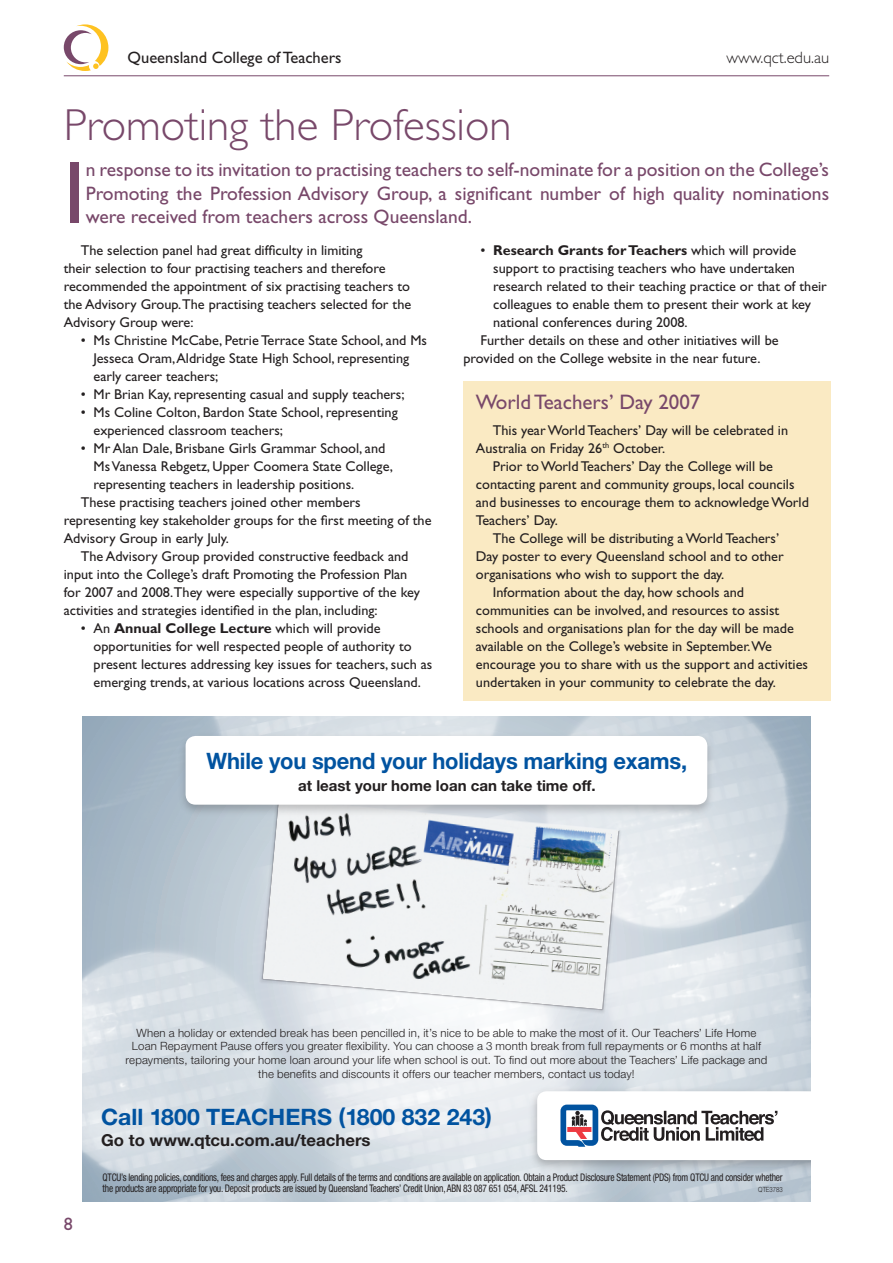
<style>
.page{position:relative;width:893px;height:1263px;background:#fff}
.page>*{position:absolute;margin:0;border:0;box-sizing:border-box;transform-origin:0 0}
.intro{font:88.05px "Gill Sans";color:#78486a}
.head_2{font:300 45px "Gill Sans";color:#78486a}
.t1{font:700 22.65px "Helvetica Neue";letter-spacing:-.01em;color:#0153a0}
.head_3{font:21px "Gill Sans";color:#78486a}
.intro-2{font:19.5px/23.4px "Gill Sans";color:#78486a;text-align:justify}
.t2{font:700 16.5px "Helvetica Neue";color:#231f20}
.t3{font:16.5px "Gill Sans";color:#231f20}
.t4{font:300 16.5px "Gill Sans";color:#231f20}
.t5{font:700 15.15px "Helvetica Neue";color:#231f20}
.body_txt_gill{font:14.25px/18px "Gill Sans";color:#231f20}
.bullets_gill{font:14.25px/18px "Gill Sans";color:#231f20}
.t6{font:300 11.4px/13.6px "Helvetica Neue";letter-spacing:.015em;color:#231f20;text-align:center}
.t7{font:condensed 10.5px/11.4px "Helvetica Neue";letter-spacing:-.02em;color:#231f20;scale:.9 1}
.t8{font:300 7.2px "Helvetica Neue";color:#231f20;scale:.84 1}
.s1{font-weight:700}
</style>
<div class="page">
<hr style="left:64px;top:75px;width:765px;height:1px;background:#78486a">
<svg style="left:64px;top:24px;width:44px;height:47px"></svg>
<div style="left:463px;top:382px;width:368px;height:319px;background:#faeac3"></div>
<svg style="left:83px;top:716px;width:727px;height:485px"></svg>
<div style="left:527px;top:1086px;width:283px;height:88px;background:#231f20;opacity:.3"></div>
<svg style="left:537px;top:1091px;width:273px;height:69px"></svg>
<img style="left:216px;top:818px;width:446px;height:217px">
<div style="left:177px;top:730px;width:540px;height:88px;background:#231f20;opacity:.25"></div>
<div style="left:186px;top:736px;width:521px;height:69px;background:#fff;border-radius:10px"></div>
<p class="t3" style="left:128px;top:48px;width:216px">Queensland College of Teachers</p>
<p class="t4" style="left:726px;top:49px;width:104px">www.qct.edu.au</p>
<p class="head_2" style="left:64px;top:100px;width:449px">Promoting the Profession</p>
<p class="intro" style="left:64px;top:143px;width:24px">I</p>
<p class="intro-2" style="left:86px;top:158px;width:745px">n response to its invitation to practising teachers to self-nominate for a position on the College’s Promoting the Profession Advisory Group, a significant number of high quality nominations were received from teachers across Queensland.</p>
<p class="body_txt_gill" style="left:64px;top:241px;width:349px;text-indent:17px">The selection panel had great difficulty in limiting<br>their selection to four practising teachers and therefore recommended the appointment of six practising teachers to the Advisory Group.The practising teachers selected for the Advisory Group were:</p>
<p class="bullets_gill" style="left:94px;top:331px;width:335px;text-indent:-13px">• Ms Christine McCabe, Petrie Terrace State School, and Ms<br>Jesseca Oram, Aldridge State High School, representing early career teachers;</p>
<p class="bullets_gill" style="left:81px;top:385px;width:325px">• Mr Brian Kay, representing casual and supply teachers;</p>
<p class="bullets_gill" style="left:94px;top:403px;width:306px;text-indent:-13px">• Ms Coline Colton, Bardon State School, representing experienced classroom teachers;</p>
<p class="bullets_gill" style="left:94px;top:439px;width:301px;text-indent:-13px">• Mr Alan Dale, Brisbane Girls Grammar School, and<br>Ms Vanessa Rebgetz, Upper Coomera State College, representing teachers in leadership positions.</p>
<p class="body_txt_gill" style="left:64px;top:493px;width:369px;text-indent:17px">These practising teachers joined other members representing key stakeholder groups for the first meeting of the<br>Advisory Group in early July.</p>
<p class="body_txt_gill" style="left:64px;top:547px;width:358px;text-indent:17px">The Advisory Group provided constructive feedback and input into the College’s draft Promoting the Profession Plan for 2007 and 2008.They were especially supportive of the key activities and strategies identified in the plan, including:</p>
<p class="bullets_gill" style="left:94px;top:619px;width:340px;text-indent:-13px">• An <span class="s1">Annual College Lecture</span> which will provide opportunities for well respected people of authority to present lectures addressing key issues for teachers, such as emerging trends, at various locations across Queensland.</p>
<p class="bullets_gill" style="left:493px;top:241px;width:335px;text-indent:-13px">• <span class="s1">Research Grants for Teachers</span> which will provide support to practising teachers who have undertaken research related to their teaching practice or that of their colleagues to enable them to present their work at key national conferences during 2008.</p>
<p class="body_txt_gill" style="left:463px;top:331px;width:317px;text-indent:17px">Further details on these and other initiatives will be provided on the College website in the near future.</p>
<p class="head_3" style="left:476px;top:390px;width:226px">World Teachers’ Day 2007</p>
<p class="body_txt_gill" style="left:476px;top:421px;width:314px;text-indent:17px">This year World Teachers’ Day will be celebrated in<br>Australia on Friday 26<sup>th</sup> October.</p>
<p class="body_txt_gill" style="left:476px;top:457px;width:335px;text-indent:17px">Prior to World Teachers’ Day the College will be contacting parent and community groups, local councils and businesses to encourage them to acknowledge World Teachers’ Day.</p>
<p class="body_txt_gill" style="left:476px;top:529px;width:309px;text-indent:17px">The College will be distributing a World Teachers’<br>Day poster to every Queensland school and to other organisations who wish to support the day.</p>
<p class="body_txt_gill" style="left:476px;top:583px;width:334px;text-indent:17px">Information about the day, how schools and communities can be involved, and resources to assist schools and organisations plan for the day will be made available on the College’s website in September.We encourage you to share with us the support and activities undertaken in your community to celebrate the day.</p>
<p class="t1" style="left:207px;top:747px;width:482px">While you spend your holidays marking exams,</p>
<p class="t5" style="left:298px;top:776px;width:299px">at least your home loan can take time off.</p>
<p class="t6" style="left:126px;top:1025px;width:643px">When a holiday or extended break has been pencilled in, it’s nice to be able to make the most of it. Our Teachers’ Life Home Loan Repayment Pause offers you greater flexibility. You can choose a 3 month break from full repayments or 6 months at half repayments, tailoring your home loan around your life when school is out. To find out more about the Teachers’ Life package and the benefits and discounts it offers our teacher members, contact us today!</p>
<p class="t1" style="left:101px;top:1103px;width:393px">Call 1800 teaChers (1800 832 243)</p>
<p class="t2" style="left:101px;top:1130px;width:271px">Go to www.qtcu.com.au/teachers</p>
<p class="t7" style="left:103px;top:1171px;width:757px">QTCU’s lending policies, conditions, fees and charges apply. Full details of the terms and conditions are available on application. Obtain a Product Disclosure Statement (PDS) from QTCU and consider whether the products are appropriate for you. Deposit products are issued by Queensland Teachers’ Credit Union, ABN 83 087 651 054, AFSL 241195.</p>
<p class="t8" style="left:758px;top:1184px;width:31px">QTE3783</p>
</div>
